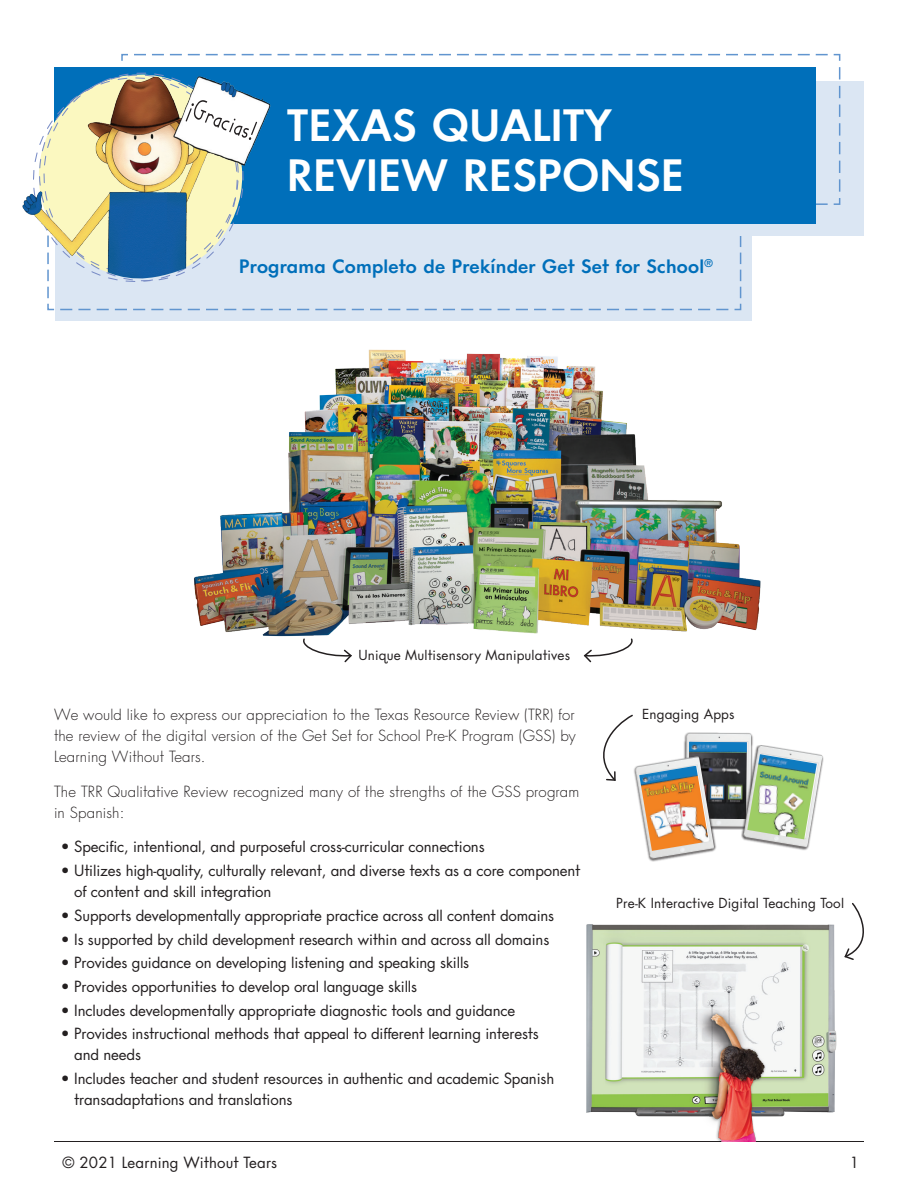
<style>
.page{position:relative;width:918px;height:1188px;background:#fff}
.page>*{position:absolute;margin:0;border:0;box-sizing:border-box;transform-origin:0 0}
.Main_Headline{font:600 42px/50.4px "HWT Futura";letter-spacing:.01em;color:#fff}
.Secondary_Headline{font:600 18px "HWT Futura";letter-spacing:.01em;color:#006fba}
.Bullets_Body{font:15px/21px "HWT Futura";letter-spacing:-.01em;color:#231f20}
.t1{font:300 15px/21px "HWT Futura";letter-spacing:.01em;color:#231f20;text-align:justify}
.Bullets_Body-2{font:15px "HWT Futura";letter-spacing:.01em;color:#231f20}
.image_description_ce{font:13.5px "HWT Futura";letter-spacing:.01em;color:#231f20}
.image_description_le{font:13.5px "HWT Futura";letter-spacing:.01em;color:#231f20}
</style>
<div class="page">
<hr style="left:54px;top:1141px;width:810px;height:1px;background:#231f20">
<img style="left:194px;top:349px;width:567px;height:288px">
<img style="left:683px;top:732px;width:68px;height:98px">
<img style="left:688px;top:742px;width:48px;height:77px">
<img style="left:689px;top:742px;width:47px;height:11px">
<img style="left:736px;top:738px;width:88px;height:112px">
<img style="left:747px;top:754px;width:70px;height:85px">
<img style="left:634px;top:751px;width:82px;height:111px">
<svg style="left:303px;top:638px;width:49px;height:25px"></svg>
<svg style="left:583px;top:638px;width:50px;height:25px"></svg>
<svg style="left:603px;top:714px;width:30px;height:67px"></svg>
<img style="left:586px;top:924px;width:251px;height:217px">
<svg style="left:844px;top:903px;width:20px;height:57px"></svg>
<img style="left:639px;top:766px;width:70px;height:85px">
<div style="left:56px;top:234px;width:696px;height:87px;background:#dbe6f3"></div>
<svg style="left:47px;top:301px;width:695px;height:10px"></svg>
<div style="left:54px;top:81px;width:810px;height:155px;background:#dbe6f3"></div>
<svg style="left:121px;top:53px;width:720px;height:152px"></svg>
<svg style="left:32px;top:67px;width:799px;height:234px"></svg>
<h1 class="Main_Headline" style="left:287px;top:103px;width:398px">TEXAS QUALITY<br>REVIEW RESPONSE</h1>
<h2 class="Secondary_Headline" style="left:239px;top:254px;width:475px">Programa Completo de Prekínder Get Set for School<sup>®</sup></h2>
<p class="image_description_ce" style="left:358px;top:647px;width:213px">Unique Multisensory Manipulatives</p>
<p class="t1" style="left:54px;top:706px;width:523px">We would like to express our appreciation to the Texas Resource Review (TRR) for the review of the digital version of the Get Set for School Pre-K Program (GSS) by Learning Without Tears.</p>
<p class="t1" style="left:54px;top:783px;width:527px">The TRR Qualitative Review recognized many of the strengths of the GSS program in Spanish:</p>
<p class="Bullets_Body" style="left:61px;top:838px;width:425px">• Specific, intentional, and purposeful cross-curricular connections</p>
<p class="Bullets_Body" style="left:74px;top:861px;width:508px;text-indent:-14px">• Utilizes high-quality, culturally relevant, and diverse texts as a core component of content and skill integration</p>
<p class="Bullets_Body" style="left:61px;top:906px;width:495px">• Supports developmentally appropriate practice across all content domains</p>
<p class="Bullets_Body" style="left:61px;top:930px;width:490px">• Is supported by child development research within and across all domains</p>
<p class="Bullets_Body" style="left:61px;top:954px;width:410px">• Provides guidance on developing listening and speaking skills</p>
<p class="Bullets_Body" style="left:61px;top:977px;width:358px">• Provides opportunities to develop oral language skills</p>
<p class="Bullets_Body" style="left:61px;top:1001px;width:456px">• Includes developmentally appropriate diagnostic tools and guidance</p>
<p class="Bullets_Body" style="left:74px;top:1025px;width:466px;text-indent:-14px">• Provides instructional methods that appeal to different learning interests and needs</p>
<p class="Bullets_Body" style="left:74px;top:1069px;width:482px;text-indent:-14px">• Includes teacher and student resources in authentic and academic Spanish transadaptations and translations</p>
<h6 class="image_description_le" style="left:642px;top:705px;width:94px">Engaging Apps</h6>
<h6 class="image_description_ce" style="left:616px;top:894px;width:229px">Pre-K Interactive Digital Teaching Tool</h6>
<p class="Bullets_Body-2" style="left:63px;top:1153px;width:216px">© 2021 Learning Without Tears</p>
<p class="Bullets_Body" style="left:850px;top:1153px;width:11px">1</p>
</div>
